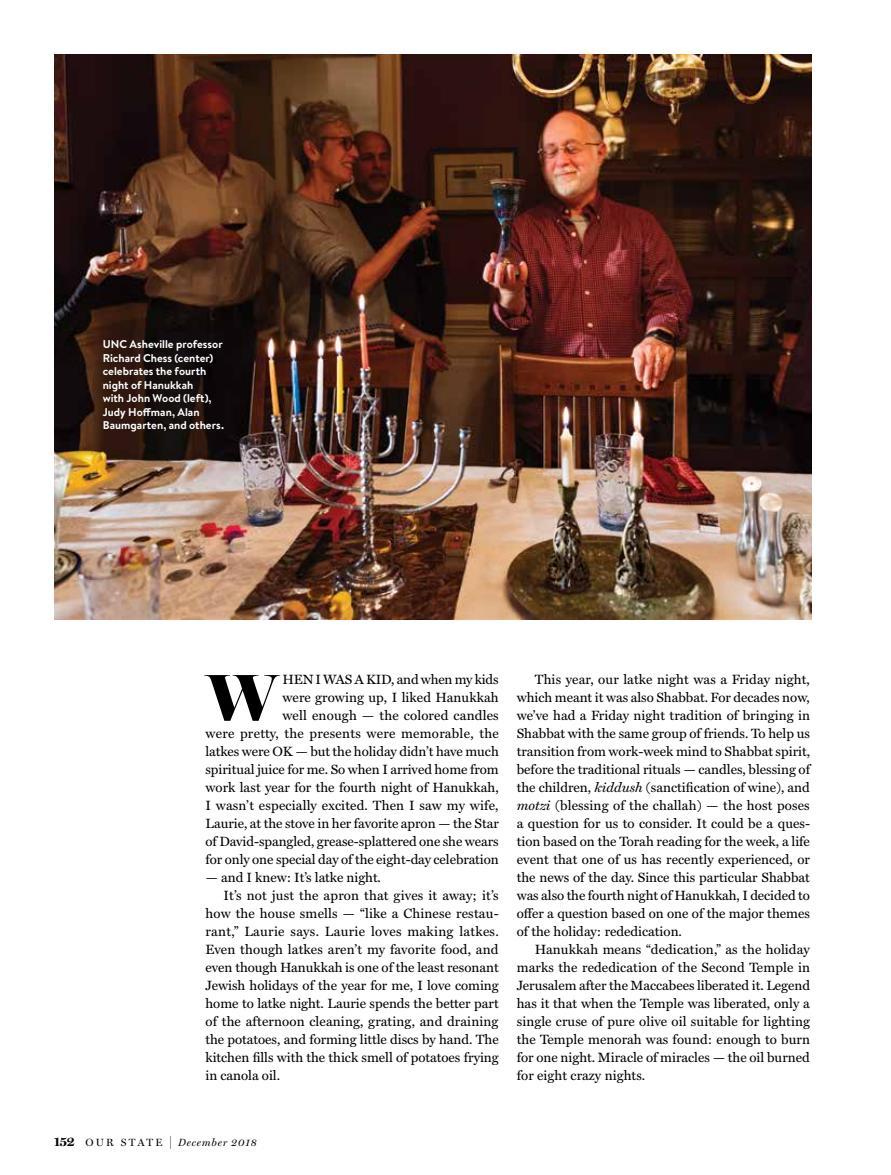
<style>
.page{position:relative;width:891px;height:1175px;background:#fff}
.page>*{position:absolute;margin:0;border:0;box-sizing:border-box;transform-origin:0 0}
.t1{font:900 66.15px "Miller Banner";color:#000}
.t2{font:13.5px/18px "Miller Text";color:#000;text-align:justify}
.t3{font:13.5px "Miller Text";letter-spacing:.02em;color:#000}
.t4{font:700 11.25px/13.5px "Brandon Text";color:#fff}
.t5{font:italic 10.5px "Miller Display";letter-spacing:.08em;color:#000}
.s1{font-style:italic}
.s2{font-weight:700;font-style:normal;font-size:13.5px}
.s3{font-style:normal}
.s4{font-style:normal;font-size:13.65px}
</style>
<div class="page">
<img style="left:54px;top:54px;width:757px;height:565px">
<p class="t4" style="left:103px;top:337px;width:123px">UNC Asheville professor<br>Richard Chess (center) celebrates the fourth night of Hanukkah<br>with John Wood (left),<br>Judy Hoffman, Alan<br>Baumgarten, and others.</p>
<p class="t2" style="left:205px;top:671px;width:295px;text-align:right">HEN I WAS A KID, and when my kids<br>were growing up, I liked Hanukkah<br>well enough — the colored candles<br>were pretty, the presents were memorable, the latkes were OK — but the holiday didn’t have much spiritual juice for me. So when I arrived home from work last year for the fourth night of Hanukkah, I wasn’t especially excited. Then I saw my wife, Laurie, at the stove in her favorite apron — the Star of David-spangled, grease-splattered one she wears for only one special day of the eight-day celebration</p>
<p class="t2" style="left:205px;top:869px;width:177px">— and I knew: It’s latke night.</p>
<p class="t2" style="left:224px;top:887px;width:277px">It’s not just the apron that gives it away; it’s</p>
<p class="t2" style="left:205px;top:905px;width:295px">how the house smells — “like a Chinese restau-</p>
<p class="t3" style="left:205px;top:924px;width:295px">rant,” Laurie says. Laurie loves making latkes.</p>
<p class="t2" style="left:205px;top:941px;width:295px">Even though latkes aren’t my favorite food, and</p>
<p class="t2" style="left:205px;top:959px;width:295px">even though Hanukkah is one of the least resonant</p>
<p class="t2" style="left:205px;top:977px;width:295px">Jewish holidays of the year for me, I love coming</p>
<p class="t2" style="left:205px;top:995px;width:295px">home to latke night. Laurie spends the better part</p>
<p class="t2" style="left:205px;top:1013px;width:295px">of the afternoon cleaning, grating, and draining</p>
<p class="t2" style="left:205px;top:1031px;width:295px">the potatoes, and forming little discs by hand. The</p>
<p class="t2" style="left:205px;top:1049px;width:295px">kitchen fills with the thick smell of potatoes frying</p>
<p class="t2" style="left:205px;top:1067px;width:76px">in canola oil.</p>
<h1 class="t1" style="left:206px;top:669px;width:74px">W</h1>
<p class="t2" style="left:517px;top:671px;width:295px;text-indent:18px">This year, our latke night was a Friday night, which meant it was also Shabbat. For decades now, we’ve had a Friday night tradition of bringing in Shabbat with the same group of friends. To help us transition from work-week mind to Shabbat spirit, before the traditional rituals — candles, blessing of the children, <span class="s1">kiddush</span> (sanctification of wine), and <span class="s1">motzi</span> (blessing of the challah) — the host poses a question for us to consider. It could be a ques&shy;tion based on the Torah reading for the week, a life event that one of us has recently experienced, or the news of the day. Since this particular Shabbat was also the fourth night of Hanukkah, I decided to offer a question based on one of the major themes of the holiday: rededication.</p>
<p class="t2" style="left:517px;top:941px;width:295px;text-indent:18px">Hanukkah means “dedication,” as the holiday marks the rededication of the Second Temple in Jerusalem after the Maccabees liberated it. Legend has it that when the Temple was liberated, only a single cruse of pure olive oil suitable for lighting the Temple menorah was found: enough to burn for one night. Miracle of miracles — the oil burned for eight crazy nights.</p>
<p class="t5" style="left:54px;top:1136px;width:204px"><span class="s2">152</span> <span class="s3">OUR STATE</span> <span class="s4">|</span> December 2018</p>
</div>
